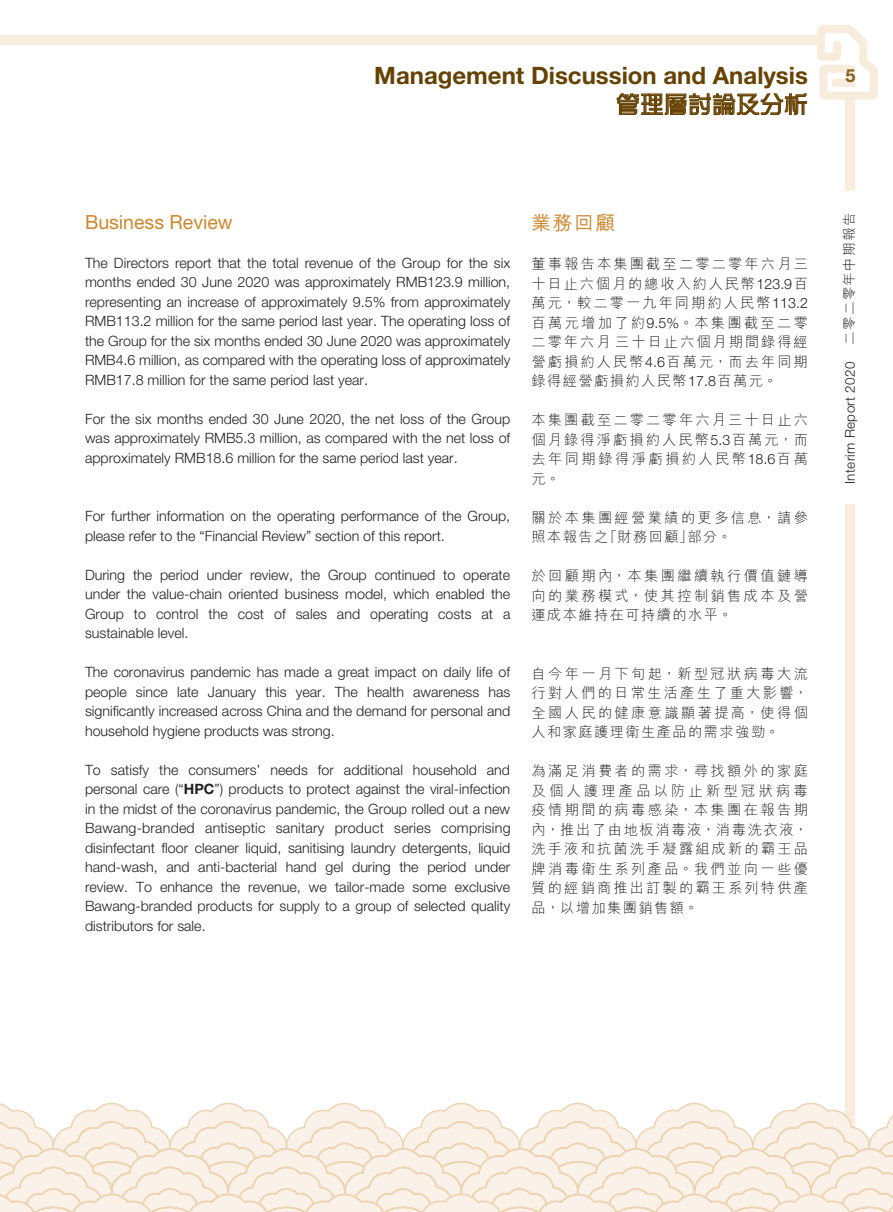
<style>
.page{position:relative;width:893px;height:1212px;background:#fff}
.page>*{position:absolute;margin:0;border:0;box-sizing:border-box;transform-origin:0 0}
.t1{font:700 24px "Helvetica Neue LT Std";color:#664203}
.t2{font:500 24px "MJ Ngai HK";color:#664203}
.t3{font:19.5px "Helvetica Neue LT Std";color:#ce872c}
.t4{font:500 19.5px "M Hei HK";color:#ce872c}
.t5{font:700 18px "Helvetica Neue LT Std";color:#8a5f20}
.t6{font:300 14.25px/19.5px "Helvetica Neue LT Std";color:#231f20;text-align:justify}
.t7{font:300 14.25px/19.5px "M Hei HK";letter-spacing:.15em;color:#231f20;text-align:justify}
.t8{font:300 13.5px "Helvetica Neue LT Std";letter-spacing:.025em;color:#231f20}
.s1{font-weight:700}
.s2{font-family:"Helvetica Neue LT Std"}
.s3{font-family:"M Hei HK"}
</style>
<div class="page">
<div style="left:846px;top:504px;width:9px;height:642px;background:#f8eddd"></div>
<div style="left:846px;top:93px;width:9px;height:98px;background:#f8eddd"></div>
<svg style="left:817px;top:25px;width:61px;height:75px"></svg>
<svg style="left:617px;top:93px;width:190px;height:23px"></svg>
<div style="left:0;top:35px;width:820px;height:9px;background:#f8eddd"></div>
<svg style="left:0;top:1102px;width:893px;height:110px;background:#f9f0e4"></svg>
<svg style="left:402px;top:1193px;width:469px;height:19px;background:#f8eddf"></svg>
<h1 class="t1" style="left:374px;top:60px;width:435px">Management Discussion and Analysis</h1>
<h1 class="t2" style="left:616px;top:93px;width:194px">管理層討論及分析</h1>
<p class="t5" style="left:845px;top:64px;width:12px">5</p>
<h2 class="t3" style="left:85px;top:210px;width:149px">Business Review</h2>
<p class="t6" style="left:85px;top:253px;width:427px">The Directors report that the total revenue of the Group for the six months ended 30 June 2020 was approximately RMB123.9 million, representing an increase of approximately 9.5% from approximately RMB113.2 million for the same period last year. The operating loss of the Group for the six months ended 30 June 2020 was approximately RMB4.6 million, as compared with the operating loss of approximately RMB17.8 million for the same period last year.</p>
<p class="t6" style="left:85px;top:409px;width:427px">For the six months ended 30 June 2020, the net loss of the Group was approximately RMB5.3 million, as compared with the net loss of approximately RMB18.6 million for the same period last year.</p>
<p class="t6" style="left:85px;top:506px;width:427px">For further information on the operating performance of the Group, please refer to the “Financial Review” section of this report.</p>
<p class="t6" style="left:85px;top:565px;width:427px">During the period under review, the Group continued to operate under the value-chain oriented business model, which enabled the Group to control the cost of sales and operating costs at a sustainable level.</p>
<p class="t6" style="left:85px;top:662px;width:427px">The coronavirus pandemic has made a great impact on daily life of people since late January this year. The health awareness has significantly increased across China and the demand for personal and household hygiene products was strong.</p>
<p class="t6" style="left:85px;top:760px;width:427px">To satisfy the consumers’ needs for additional household and personal care (“<span class="s1">HPC</span>”) products to protect against the viral-infection in the midst of the coronavirus pandemic, the Group rolled out a new Bawang-branded antiseptic sanitary product series comprising disinfectant floor cleaner liquid, sanitising laundry detergents, liquid hand-wash, and anti-bacterial hand gel during the period under review. To enhance the revenue, we tailor-made some exclusive Bawang-branded products for supply to a group of selected quality distributors for sale.</p>
<h2 class="t4" style="left:531px;top:209px;width:85px">業務回顧</h2>
<p class="t7" style="left:531px;top:254px;width:278px">董事報告本集團截至二零二零年六月三十日止六個月的總收入約人民幣<span class="s2">123.9</span>百萬元，較二零一九年同期約人民幣<span class="s2">113.2</span>百萬元增加了約<span class="s2">9.5%</span>。本集團截至二零二零年六月三十日止六個月期間錄得經營虧損約人民幣<span class="s2">4.6</span>百萬元，而去年同期錄得經營虧損約人民幣<span class="s2">17.8</span>百萬元。</p>
<p class="t7" style="left:531px;top:410px;width:278px">本集團截至二零二零年六月三十日止六個月錄得淨虧損約人民幣<span class="s2">5.3</span>百萬元，而去年同期錄得淨虧損約人民幣<span class="s2">18.6</span>百萬元。</p>
<p class="t7" style="left:531px;top:507px;width:278px">關於本集團經營業績的更多信息，請參照本報告之「財務回顧」部分。</p>
<p class="t7" style="left:531px;top:566px;width:278px">於回顧期內，本集團繼續執行價值鏈導向的業務模式，使其控制銷售成本及營運成本維持在可持續的水平。</p>
<p class="t7" style="left:531px;top:663px;width:278px">自今年一月下旬起，新型冠狀病毒大流行對人們的日常生活產生了重大影響，全國人民的健康意識顯著提高，使得個人和家庭護理衛生產品的需求強勁。</p>
<p class="t7" style="left:531px;top:761px;width:278px">為滿足消費者的需求，尋找額外的家庭及個人護理產品以防止新型冠狀病毒疫情期間的病毒感染，本集團在報告期內，推出了由地板消毒液，消毒洗衣液，洗手液和抗菌洗手凝露組成新的霸王品牌消毒衛生系列產品。我們並向一些優質的經銷商推出訂製的霸王系列特供產品，以增加集團銷售額。</p>
<p class="t8" style="left:842px;top:484px;width:273px;rotate:-90deg">Interim Report 2020 <span class="s3">二零二零年中期報告</span></p>
</div>
